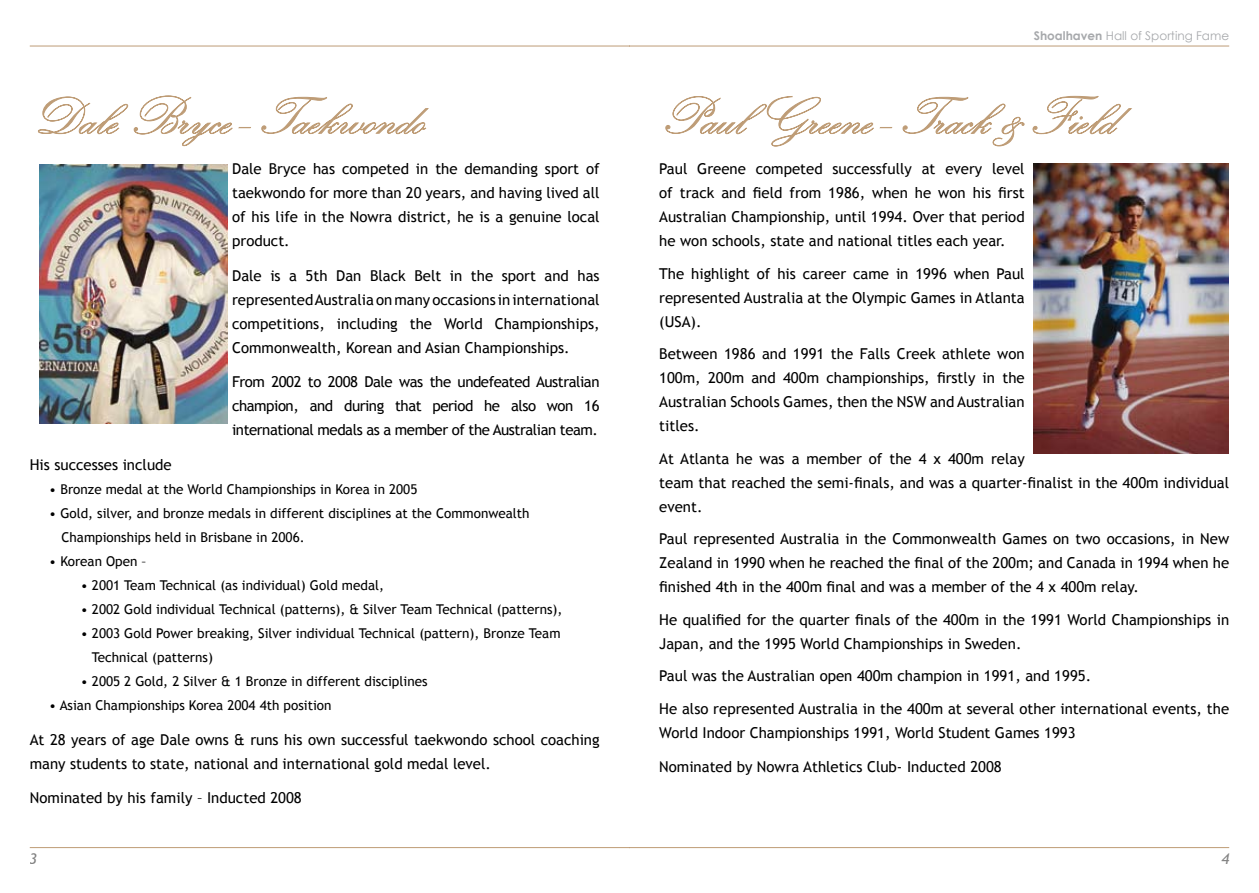
<style>
.page{position:relative;width:1259px;height:893px;background:#fff}
.page>*{position:absolute;margin:0;border:0;box-sizing:border-box;transform-origin:0 0}
.t1{font:500 54px "Kunstlerschreibsch D";color:#be9c76}
.t2{font:15px/24px "Trebuchet MS";color:#000;text-align:justify}
.t3{font:italic 15px "Trebuchet MS";color:#000}
.t4{font:13.5px/24px "Trebuchet MS";color:#000}
.t5{font:12px "Century Gothic";color:#a7a9ac}
.s1{font-weight:700}
</style>
<div class="page">
<hr style="left:30px;top:847px;width:599px;height:1px;background:#be9c76">
<hr style="left:30px;top:46px;width:599px;height:1px;background:#be9c76">
<hr style="left:629px;top:847px;width:600px;height:1px;background:#be9c76">
<hr style="left:629px;top:46px;width:600px;height:1px;background:#be9c76">
<svg style="left:38px;top:96px;width:90px;height:38px"></svg>
<svg style="left:134px;top:95px;width:99px;height:51px"></svg>
<svg style="left:239px;top:127px;width:12px;height:1px"></svg>
<svg style="left:261px;top:97px;width:168px;height:37px"></svg>
<svg style="left:665px;top:96px;width:209px;height:51px"></svg>
<svg style="left:880px;top:127px;width:12px;height:1px"></svg>
<svg style="left:902px;top:97px;width:122px;height:50px"></svg>
<svg style="left:1032px;top:95px;width:100px;height:39px"></svg>
<img style="left:40px;top:164px;width:188px;height:260px">
<img style="left:1033px;top:163px;width:195px;height:290px">
<h1 class="t1" style="left:30px;top:91px;width:395px">Dale Bryce – Taekwondo</h1>
<p class="t2" style="left:232px;top:157px;width:369px">Dale Bryce has competed in the demanding sport of taekwondo for more than 20 years, and having lived all of his life in the Nowra district, he is a genuine local product.</p>
<p class="t2" style="left:232px;top:264px;width:369px">Dale is a 5th Dan Black Belt in the sport and has represented Australia on many occasions in international competitions, including the World Championships, Commonwealth, Korean and Asian Championships.</p>
<p class="t2" style="left:232px;top:370px;width:369px">From 2002 to 2008 Dale was the undefeated Australian champion, and during that period he also won 16 international medals as a member of the Australian team.</p>
<p class="t2" style="left:30px;top:453px;width:143px">His successes include</p>
<p class="t4" style="left:49px;top:477px;width:370px">• Bronze medal at the World Championships in Korea in 2005</p>
<p class="t4" style="left:61px;top:501px;width:469px;text-indent:-12px">• Gold, silver, and bronze medals in different disciplines at the Commonwealth<br>Championships held in Brisbane in 2006.</p>
<p class="t4" style="left:49px;top:549px;width:99px">• Korean Open –</p>
<p class="t4" style="left:81px;top:573px;width:305px">• 2001 Team Technical (as individual) Gold medal,</p>
<p class="t4" style="left:81px;top:597px;width:483px">• 2002 Gold individual Technical (patterns), &amp; Silver Team Technical (patterns),</p>
<p class="t4" style="left:92px;top:621px;width:470px;text-indent:-11px">• 2003 Gold Power breaking, Silver individual Technical (pattern), Bronze Team<br>Technical (patterns)</p>
<p class="t4" style="left:81px;top:670px;width:348px">• 2005 2 Gold, 2 Silver &amp; 1 Bronze in different disciplines</p>
<p class="t4" style="left:49px;top:694px;width:284px">• Asian Championships Korea 2004 4th position</p>
<p class="t2" style="left:30px;top:728px;width:571px">At 28 years of age Dale owns &amp; runs his own successful taekwondo school coaching many students to state, national and international gold medal level.</p>
<p class="t2" style="left:30px;top:786px;width:273px">Nominated by his family – Inducted 2008</p>
<p class="t5" style="left:1033px;top:27px;width:197px"><span class="s1">Shoalhaven</span> Hall of Sporting Fame</p>
<h1 class="t1" style="left:659px;top:91px;width:457px">Paul Greene – Track &amp; Field</h1>
<p class="t2" style="left:659px;top:157px;width:367px">Paul Greene competed successfully at every level of track and field from 1986, when he won his first Australian Championship, until 1994. Over that period he won schools, state and national titles each year.</p>
<p class="t2" style="left:659px;top:262px;width:367px">The highlight of his career came in 1996 when Paul represented Australia at the Olympic Games in Atlanta (USA).</p>
<p class="t2" style="left:659px;top:342px;width:367px">Between 1986 and 1991 the Falls Creek athlete won 100m, 200m and 400m championships, firstly in the Australian Schools Games, then the NSW and Australian titles.</p>
<p class="t2" style="left:659px;top:447px;width:571px;text-align:left">At Atlanta he was a member of the 4 x 400m relay<br>team that reached the semi-finals, and was a quarter-finalist in the 400m individual event.</p>
<p class="t2" style="left:659px;top:527px;width:571px">Paul represented Australia in the Commonwealth Games on two occasions, in New Zealand in 1990 when he reached the final of the 200m; and Canada in 1994 when he finished 4th in the 400m final and was a member of the 4 x 400m relay.</p>
<p class="t2" style="left:659px;top:608px;width:571px">He qualified for the quarter finals of the 400m in the 1991 World Championships in<br>Japan, and the 1995 World Championships in Sweden.</p>
<p class="t2" style="left:659px;top:660px;width:571px;line-height:32.5px">Paul was the Australian open 400m champion in 1991, and 1995.<br>He also represented Australia in the 400m at several other international events, the</p>
<p class="t2" style="left:659px;top:721px;width:418px">World Indoor Championships 1991, World Student Games 1993</p>
<p class="t2" style="left:659px;top:755px;width:344px">Nominated by Nowra Athletics Club- Inducted 2008</p>
<p class="t3" style="left:30px;top:849px;width:9px">3</p>
<p class="t3" style="left:1221px;top:849px;width:9px">4</p>
</div>
